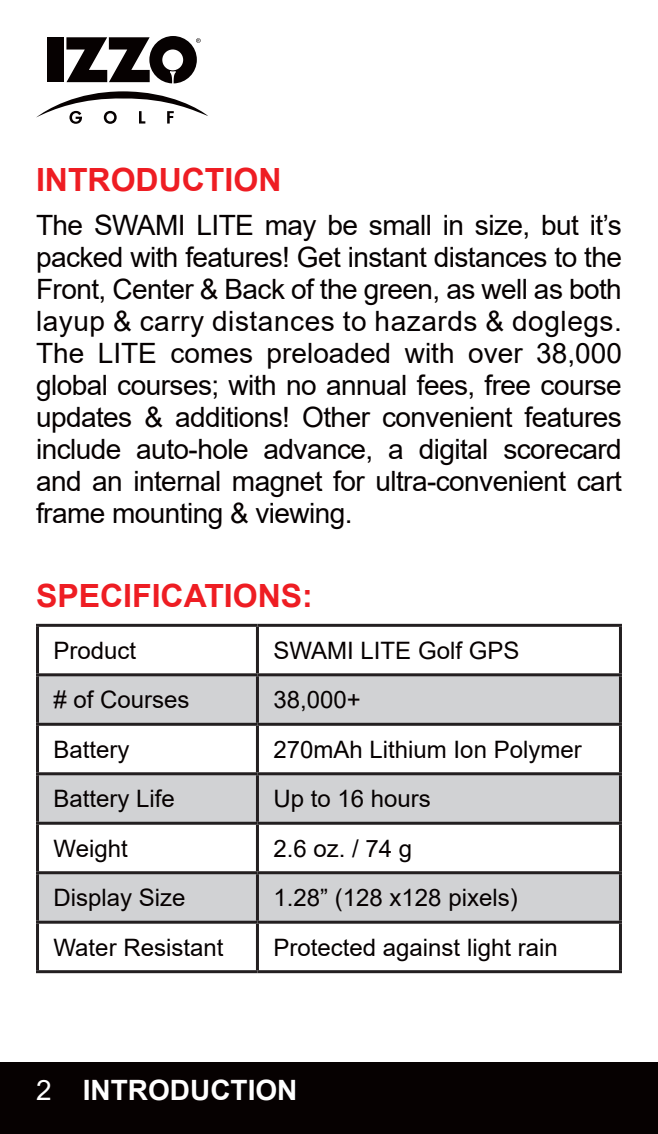
<style>
.page{position:relative;width:658px;height:1134px;background:#fff}
.page>*{position:absolute;margin:0;border:0;box-sizing:border-box;transform-origin:0 0}
.t1{font:700 32px "Arial";color:#ee1d23}
.t2{font:28px/32px "Arial";letter-spacing:-.02em;color:#060101;text-align:justify}
.t3{font:700 28px "Arial";color:#fff}
.t4{font:24px "Arial";color:#060101}
.s1{font-weight:400}
</style>
<div class="page">
<svg style="left:39px;top:676px;width:580px;height:245px;fill:#d1d2d4"></svg>
<hr style="left:36px;top:627px;width:3px;height:46px;background:#231f20">
<hr style="left:36px;top:624px;width:221px;height:3px;background:#231f20">
<hr style="left:256px;top:627px;width:3px;height:46px;background:#231f20">
<hr style="left:619px;top:627px;width:3px;height:46px;background:#231f20">
<hr style="left:257px;top:624px;width:365px;height:3px;background:#231f20">
<hr style="left:36px;top:676px;width:3px;height:47px;background:#231f20">
<hr style="left:36px;top:673px;width:221px;height:3px;background:#231f20">
<hr style="left:256px;top:676px;width:3px;height:47px;background:#231f20">
<hr style="left:619px;top:676px;width:3px;height:47px;background:#231f20">
<hr style="left:257px;top:673px;width:365px;height:3px;background:#231f20">
<hr style="left:36px;top:726px;width:3px;height:46px;background:#231f20">
<hr style="left:36px;top:723px;width:221px;height:3px;background:#231f20">
<hr style="left:256px;top:726px;width:3px;height:46px;background:#231f20">
<hr style="left:619px;top:726px;width:3px;height:46px;background:#231f20">
<hr style="left:257px;top:723px;width:365px;height:3px;background:#231f20">
<hr style="left:36px;top:775px;width:3px;height:47px;background:#231f20">
<hr style="left:36px;top:772px;width:221px;height:3px;background:#231f20">
<hr style="left:256px;top:775px;width:3px;height:47px;background:#231f20">
<hr style="left:619px;top:775px;width:3px;height:47px;background:#231f20">
<hr style="left:257px;top:772px;width:365px;height:3px;background:#231f20">
<hr style="left:36px;top:825px;width:3px;height:46px;background:#231f20">
<hr style="left:36px;top:822px;width:221px;height:3px;background:#231f20">
<hr style="left:256px;top:825px;width:3px;height:46px;background:#231f20">
<hr style="left:619px;top:825px;width:3px;height:46px;background:#231f20">
<hr style="left:257px;top:822px;width:365px;height:3px;background:#231f20">
<hr style="left:36px;top:874px;width:3px;height:47px;background:#231f20">
<hr style="left:36px;top:871px;width:221px;height:3px;background:#231f20">
<hr style="left:256px;top:874px;width:3px;height:47px;background:#231f20">
<hr style="left:619px;top:874px;width:3px;height:47px;background:#231f20">
<hr style="left:257px;top:871px;width:365px;height:3px;background:#231f20">
<hr style="left:36px;top:924px;width:3px;height:46px;background:#231f20">
<hr style="left:36px;top:921px;width:221px;height:3px;background:#231f20">
<hr style="left:36px;top:970px;width:221px;height:3px;background:#231f20">
<hr style="left:256px;top:924px;width:3px;height:46px;background:#231f20">
<hr style="left:619px;top:924px;width:3px;height:46px;background:#231f20">
<hr style="left:257px;top:921px;width:365px;height:3px;background:#231f20">
<hr style="left:257px;top:970px;width:365px;height:3px;background:#231f20">
<div style="left:47px;top:37px;width:17px;height:45px;background:#060101"></div>
<svg style="left:36px;top:91px;width:172px;height:33px"></svg>
<svg style="left:66px;top:36px;width:135px;height:47px"></svg>
<div style="left:0;top:1062px;width:658px;height:72px;background:#060101"></div>
<p class="t1" style="left:36px;top:158px;width:247px">INTRODUCTION</p>
<p class="t2" style="left:36px;top:209px;width:587px">The SWAMI LITE may be small in size, but it’s packed with features! Get instant distances to the Front, Center &amp; Back of the green, as well as both layup &amp; carry distances to hazards &amp; doglegs.<br>The LITE comes preloaded with over 38,000 global courses; with no annual fees, free course updates &amp; additions! Other convenient features include auto-hole advance, a digital scorecard and an internal magnet for ultra-convenient cart frame mounting &amp; viewing.</p>
<p class="t1" style="left:36px;top:574px;width:278px">SPECIFICATIONS:</p>
<p class="t4" style="left:54px;top:634px;width:84px">Product</p>
<p class="t4" style="left:273px;top:634px;width:247px">SWAMI LITE Golf GPS</p>
<p class="t4" style="left:54px;top:683px;width:138px"># of Courses</p>
<p class="t4" style="left:273px;top:683px;width:89px">38,000+</p>
<p class="t4" style="left:54px;top:733px;width:78px">Battery</p>
<p class="t4" style="left:273px;top:733px;width:310px">270mAh Lithium Ion Polymer</p>
<p class="t4" style="left:54px;top:782px;width:123px">Battery Life</p>
<p class="t4" style="left:273px;top:782px;width:159px">Up to 16 hours</p>
<p class="t4" style="left:54px;top:832px;width:76px">Weight</p>
<p class="t4" style="left:273px;top:832px;width:140px">2.6 oz. / 74 g</p>
<p class="t4" style="left:54px;top:881px;width:134px">Display Size</p>
<p class="t4" style="left:273px;top:881px;width:246px">1.28” (128 x128 pixels)</p>
<p class="t4" style="left:54px;top:931px;width:171px">Water Resistant</p>
<p class="t4" style="left:273px;top:931px;width:286px">Protected against light rain</p>
<p class="t3" style="left:36px;top:1071px;width:263px"><span class="s1">2</span> INTRODUCTION</p>
</div>
